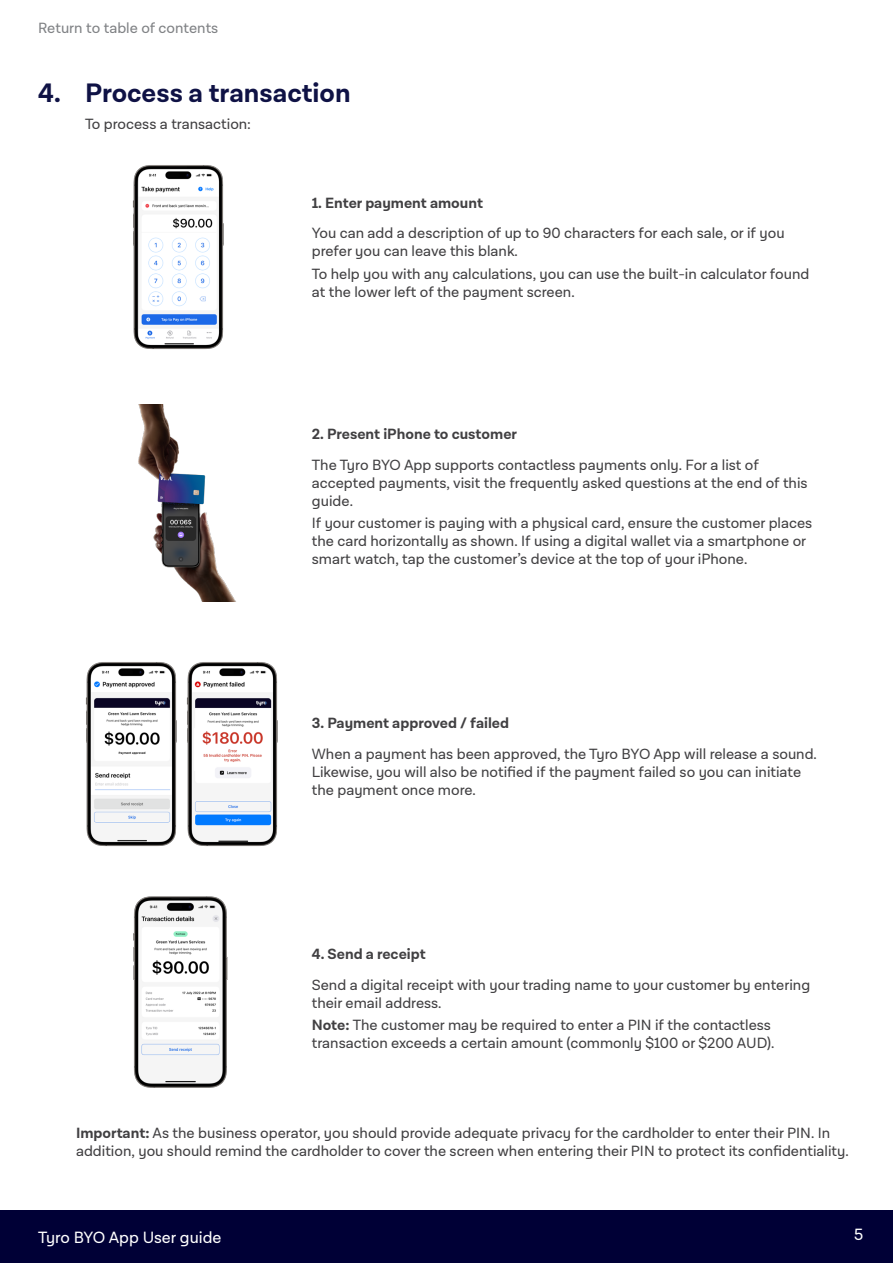
<style>
.page{position:relative;width:893px;height:1263px;background:#fff}
.page>*{position:absolute;margin:0;border:0;box-sizing:border-box;transform-origin:0 0}
.t1{font:700 27px "Lota Grotesque Alt 3";color:#0f1245}
.t2{font:16.5px "Lota Grotesque Alt 3";color:#fff}
.t3{font:15px/18px "Lota Grotesque Alt 3";color:#414042}
.t4{font:700 15px "Lota Grotesque Alt 3";color:#414042}
.t5{font:15px "Lota Grotesque Alt 3";color:#808285}
.s1{font-weight:700}
</style>
<div class="page">
<div style="left:0;top:1210px;width:893px;height:53px;background:#000036"></div>
<img style="left:132px;top:165px;width:92px;height:185px">
<img style="left:138px;top:405px;width:98px;height:197px">
<img style="left:133px;top:896px;width:95px;height:192px">
<img style="left:85px;top:662px;width:92px;height:185px">
<img style="left:186px;top:662px;width:92px;height:185px">
<p class="t5" style="left:38px;top:20px;width:182px">Return to table of contents</p>
<h1 class="t1" style="left:38px;top:78px;width:314px">4. Process a transaction</h1>
<p class="t3" style="left:85px;top:115px;width:168px">To process a transaction:</p>
<p class="t4" style="left:312px;top:194px;width:173px">1. Enter payment amount</p>
<p class="t3" style="left:312px;top:225px;width:474px">You can add a description of up to 90 characters for each sale, or if you prefer you can leave this blank.</p>
<p class="t3" style="left:312px;top:265px;width:499px">To help you with any calculations, you can use the built-in calculator found at the lower left of the payment screen.</p>
<p class="t4" style="left:312px;top:425px;width:207px">2. Present iPhone to customer</p>
<p class="t3" style="left:312px;top:456px;width:497px">The Tyro BYO App supports contactless payments only. For a list of accepted payments, visit the frequently asked questions at the end of this guide.</p>
<p class="t3" style="left:312px;top:514px;width:502px">If your customer is paying with a physical card, ensure the customer places the card horizontally as shown. If using a digital wallet via a smartphone or smart watch, tap the customer’s device at the top of your iPhone.</p>
<p class="t4" style="left:312px;top:714px;width:199px">3. Payment approved / failed</p>
<p class="t3" style="left:312px;top:745px;width:507px">When a payment has been approved, the Tyro BYO App will release a sound.<br>Likewise, you will also be notified if the payment failed so you can initiate the payment once more.</p>
<p class="t4" style="left:312px;top:945px;width:115px">4. Send a receipt</p>
<p class="t3" style="left:312px;top:976px;width:500px">Send a digital receipt with your trading name to your customer by entering their email address.</p>
<p class="t3" style="left:312px;top:1016px;width:464px"><span class="s1">Note:</span> The customer may be required to enter a PIN if the contactless transaction exceeds a certain amount (commonly $100 or $200 AUD).</p>
<p class="t3" style="left:76px;top:1124px;width:774px"><span class="s1">Important:</span> As the business operator, you should provide adequate privacy for the cardholder to enter their PIN. In addition, you should remind the cardholder to cover the screen when entering their PIN to protect its confidentiality.</p>
<p class="t2" style="left:38px;top:1229px;width:185px">Tyro BYO App User guide</p>
<p class="t2" style="left:854px;top:1226px;width:11px">5</p>
</div>
